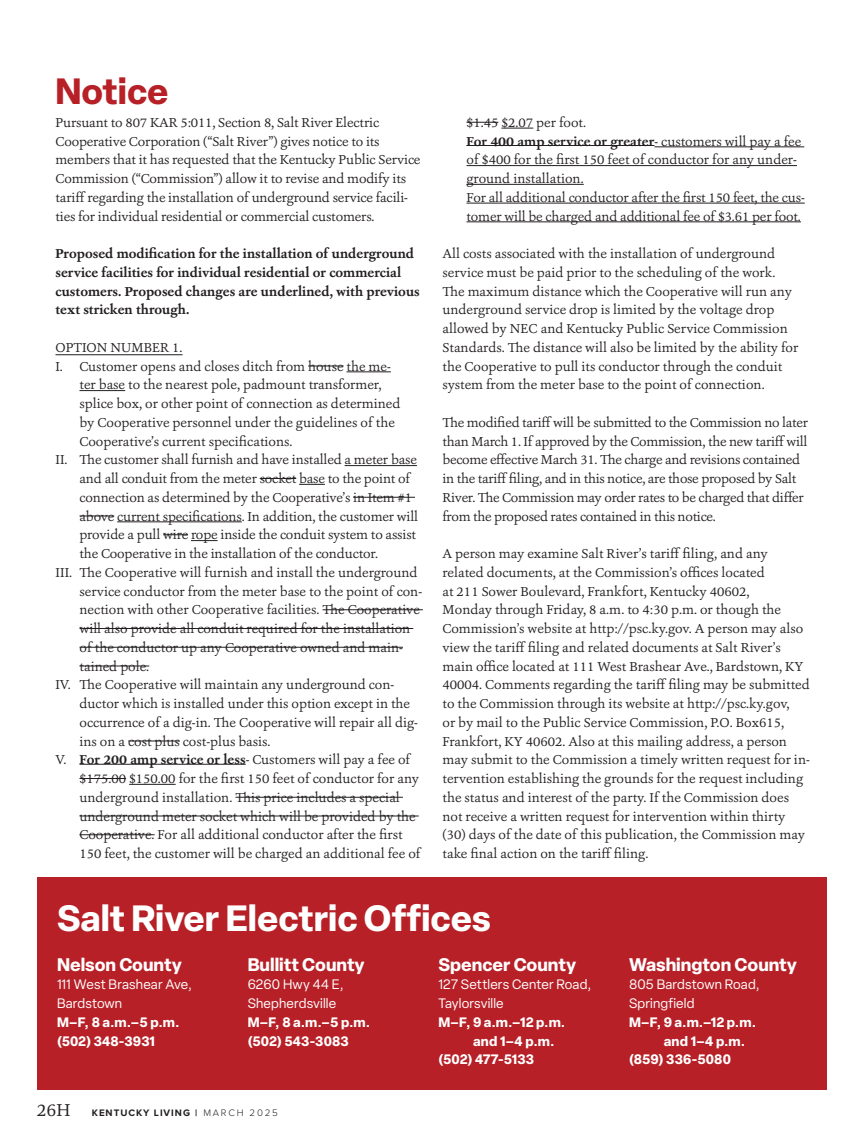
<style>
.page{position:relative;width:864px;height:1134px;background:#fff}
.page>*{position:absolute;margin:0;border:0;box-sizing:border-box;transform-origin:0 0}
.Salt_River_HEADLINE_NEW{font:700 36px "Elza";color:#fff}
.Salt_River_HEADLINE_NEW-2{font:700 36px "Elza";color:#b72027}
.Salt_River_SUBHEAD{font:700 18px "Elza";color:#fff}
.t1{font:18px "Ashbury";color:#231f20}
.BODY_Serif_-_NOIN{font:13.5px/18.8px "Ashbury";letter-spacing:-.005em;color:#231f20}
.BODY_Serif_-_IN{font:13.5px/18.8px "Ashbury";color:#231f20}
.BODY_Serif_-_IN-2{font:13.5px/18.8px "Ashbury";letter-spacing:-.02em;color:#231f20}
.BODY_Serif_-_IN-3{font:700 13.5px/18.8px "Ashbury";color:#231f20}
.Salt_River_SANS_NOIN{font:13.5px/18.8px "Elza";letter-spacing:.01em;color:#fff}
.Salt_River_SANS_NOIN-2{font:700 13.5px "Elza";letter-spacing:.005em;color:#fff}
.t2{font:700 9.75px "Proxima Nova";letter-spacing:.1em;color:#231f20}
.s1{font-weight:700}
.s2{font-weight:300}
</style>
<div class="page">
<div style="left:37px;top:877px;width:789px;height:213px;background:#b72027"></div>
<hr style="left:56px;top:354px;width:127px;height:1px;background:#231f20">
<hr style="left:347px;top:372px;width:44px;height:1px;background:#231f20">
<hr style="left:80px;top:390px;width:45px;height:1px;background:#231f20">
<hr style="left:345px;top:465px;width:72px;height:1px;background:#231f20">
<svg style="left:299px;top:484px;width:26px;height:1px"></svg>
<hr style="left:117px;top:522px;width:125px;height:1px;background:#231f20">
<hr style="left:80px;top:764px;width:166px;height:1px;background:#231f20">
<hr style="left:129px;top:784px;width:47px;height:1px;background:#231f20">
<hr style="left:308px;top:366px;width:36px;height:1px;background:#231f20">
<hr style="left:260px;top:478px;width:36px;height:1px;background:#231f20">
<hr style="left:353px;top:497px;width:62px;height:1px;background:#231f20">
<hr style="left:80px;top:516px;width:34px;height:1px;background:#231f20">
<svg style="left:163px;top:534px;width:55px;height:7px"></svg>
<hr style="left:323px;top:609px;width:100px;height:1px;background:#231f20">
<hr style="left:80px;top:628px;width:333px;height:1px;background:#231f20">
<hr style="left:80px;top:647px;width:323px;height:1px;background:#231f20">
<hr style="left:80px;top:666px;width:69px;height:1px;background:#231f20">
<hr style="left:128px;top:741px;width:52px;height:1px;background:#231f20">
<hr style="left:80px;top:778px;width:46px;height:1px;background:#231f20">
<hr style="left:236px;top:797px;width:167px;height:1px;background:#231f20">
<hr style="left:80px;top:816px;width:339px;height:1px;background:#231f20">
<hr style="left:80px;top:834px;width:75px;height:1px;background:#231f20">
<hr style="left:501px;top:128px;width:32px;height:1px;background:#231f20">
<hr style="left:466px;top:145px;width:188px;height:1px;background:#231f20">
<hr style="left:654px;top:147px;width:150px;height:1px;background:#231f20">
<hr style="left:466px;top:165px;width:331px;height:1px;background:#231f20">
<hr style="left:466px;top:184px;width:118px;height:1px;background:#231f20">
<hr style="left:466px;top:203px;width:339px;height:1px;background:#231f20">
<hr style="left:466px;top:222px;width:335px;height:1px;background:#231f20">
<hr style="left:466px;top:122px;width:32px;height:1px;background:#231f20">
<p class="Salt_River_HEADLINE_NEW-2" style="left:56px;top:65px;width:115px">Notice</p>
<p class="BODY_Serif_-_NOIN" style="left:56px;top:113px;width:366px">Pursuant to 807 KAR 5:011, Section 8, Salt River Electric Cooperative Corporation (“Salt River”) gives notice to its members that it has requested that the Kentucky Public Service Commission (“Commission”) allow it to revise and modify its tariff regarding the installation of underground service facili&shy;ties for individual residential or commercial customers.</p>
<p class="BODY_Serif_-_IN-3" style="left:56px;top:244px;width:366px">Proposed modification for the installation of underground service facilities for individual residential or commercial customers. Proposed changes are underlined, with previous text stricken through.</p>
<p class="BODY_Serif_-_NOIN" style="left:56px;top:338px;width:129px">OPTION NUMBER 1.</p>
<p class="BODY_Serif_-_NOIN" style="left:80px;top:357px;width:322px;text-indent:-24px">I. Customer opens and closes ditch from house the me&shy;ter base to the nearest pole, padmount transformer, splice box, or other point of connection as determined by Cooperative personnel under the guidelines of the Cooperative’s current specifications.</p>
<p class="BODY_Serif_-_NOIN" style="left:80px;top:450px;width:340px;text-indent:-24px">II. The customer shall furnish and have installed a meter base and all conduit from the meter socket base to the point of connection as determined by the Cooperative’s in Item #1 above current specifications. In addition, the customer will provide a pull wire rope inside the conduit system to assist the Cooperative in the installation of the conductor.</p>
<p class="BODY_Serif_-_NOIN" style="left:80px;top:563px;width:344px;text-indent:-24px">III. The Cooperative will furnish and install the underground service conductor from the meter base to the point of con&shy;nection with other Cooperative facilities. The Cooperative will also provide all conduit required for the installation of the conductor up any Cooperative owned and main&shy;tained pole.</p>
<p class="BODY_Serif_-_NOIN" style="left:80px;top:675px;width:340px;text-indent:-24px">IV. The Cooperative will maintain any underground con&shy;ductor which is installed under this option except in the occurrence of a dig-in. The Cooperative will repair all dig&shy;ins on a cost plus cost-plus basis.</p>
<p class="BODY_Serif_-_NOIN" style="left:80px;top:750px;width:342px;text-indent:-24px">V. <span class="s1">For 200 amp service or less</span>- Customers will pay a fee of $175.00 $150.00 for the first 150 feet of conductor for any underground installation. This price includes a special underground meter socket which will be provided by the Cooperative. For all additional conductor after the first 150 feet, the customer will be charged an additional fee of</p>
<p class="BODY_Serif_-_NOIN" style="left:466px;top:113px;width:121px">$1.45 $2.07 per foot.</p>
<p class="BODY_Serif_-_NOIN" style="left:466px;top:132px;width:336px"><span class="s1">For 400 amp service or greater</span>- customers will pay a fee of $400 for the first 150 feet of conductor for any under&shy;ground installation.</p>
<p class="BODY_Serif_-_NOIN" style="left:466px;top:188px;width:340px">For all additional conductor after the first 150 feet, the cus&shy;tomer will be charged and additional fee of $3.61 per foot.</p>
<p class="BODY_Serif_-_IN" style="left:442px;top:244px;width:357px">All costs associated with the installation of underground service must be paid prior to the scheduling of the work.<br>The maximum distance which the Cooperative will run any underground service drop is limited by the voltage drop allowed by NEC and Kentucky Public Service Commission Standards. The distance will also be limited by the ability for the Cooperative to pull its conductor through the conduit system from the meter base to the point of connection.</p>
<p class="BODY_Serif_-_IN-2" style="left:442px;top:413px;width:367px">The modified tariff will be submitted to the Commission no later than March 1. If approved by the Commission, the new tariff will become effective March 31. The charge and revisions contained in the tariff filing, and in this notice, are those proposed by Salt River. The Commission may order rates to be charged that differ from the proposed rates contained in this notice.</p>
<p class="BODY_Serif_-_IN" style="left:442px;top:544px;width:369px">A person may examine Salt River’s tariff filing, and any related documents, at the Commission’s offices located<br>at 211 Sower Boulevard, Frankfort, Kentucky 40602,<br>Monday through Friday, 8 a.m. to 4:30 p.m. or though the Commission’s website at http://psc.ky.gov. A person may also view the tariff filing and related documents at Salt River’s main office located at 111 West Brashear Ave., Bardstown, KY 40004. Comments regarding the tariff filing may be submitted to the Commission through its website at http://psc.ky.gov,<br>or by mail to the Public Service Commission, P.O. Box615, Frankfort, KY 40602. Also at this mailing address, a person may submit to the Commission a timely written request for in&shy;tervention establishing the grounds for the request including the status and interest of the party. If the Commission does not receive a written request for intervention within thirty (30) days of the date of this publication, the Commission may take final action on the tariff filing.</p>
<p class="Salt_River_HEADLINE_NEW" style="left:57px;top:893px;width:435px">Salt River Electric Offices</p>
<p class="Salt_River_SUBHEAD" style="left:57px;top:951px;width:126px">Nelson County</p>
<p class="Salt_River_SANS_NOIN" style="left:57px;top:975px;width:137px">111 West Brashear Ave,<br>Bardstown<br><span class="s1">M–F, 8 a.m.–5 p.m.</span></p>
<p class="Salt_River_SANS_NOIN-2" style="left:57px;top:1031px;width:100px">(502) 348-3931</p>
<p class="Salt_River_SUBHEAD" style="left:248px;top:951px;width:119px">Bullitt County</p>
<p class="Salt_River_SANS_NOIN" style="left:248px;top:975px;width:124px">6260 Hwy 44 E,<br>Shepherdsville<br><span class="s1">M–F, 8 a.m.–5 p.m.</span></p>
<p class="Salt_River_SANS_NOIN-2" style="left:248px;top:1031px;width:103px">(502) 543-3083</p>
<p class="Salt_River_SUBHEAD" style="left:438px;top:951px;width:139px">Spencer County</p>
<p class="Salt_River_SANS_NOIN" style="left:438px;top:975px;width:154px">127 Settlers Center Road,</p>
<p class="Salt_River_SANS_NOIN" style="left:438px;top:994px;width:67px">Taylorsville</p>
<p class="Salt_River_SANS_NOIN-2" style="left:438px;top:1012px;width:129px">M–F, 9 a.m.–12 p.m.</p>
<p class="Salt_River_SANS_NOIN-2" style="left:473px;top:1031px;width:83px">and 1–4 p.m.</p>
<p class="Salt_River_SANS_NOIN-2" style="left:438px;top:1050px;width:97px">(502) 477-5133</p>
<h2 class="t1" style="left:37px;top:1099px;width:35px">26H</h2>
<p class="t2" style="left:92px;top:1106px;width:188px">KENTUCKY LIVING | <span class="s2">MARCH 2025</span></p>
<p class="Salt_River_SUBHEAD" style="left:629px;top:951px;width:170px">Washington County</p>
<p class="Salt_River_SANS_NOIN" style="left:629px;top:975px;width:132px">805 Bardstown Road,</p>
<p class="Salt_River_SANS_NOIN" style="left:629px;top:994px;width:67px">Springfield</p>
<p class="Salt_River_SANS_NOIN-2" style="left:629px;top:1012px;width:129px">M–F, 9 a.m.–12 p.m.</p>
<p class="Salt_River_SANS_NOIN-2" style="left:664px;top:1031px;width:83px">and 1–4 p.m.</p>
<p class="Salt_River_SANS_NOIN-2" style="left:629px;top:1050px;width:103px">(859) 336-5080</p>
</div>
